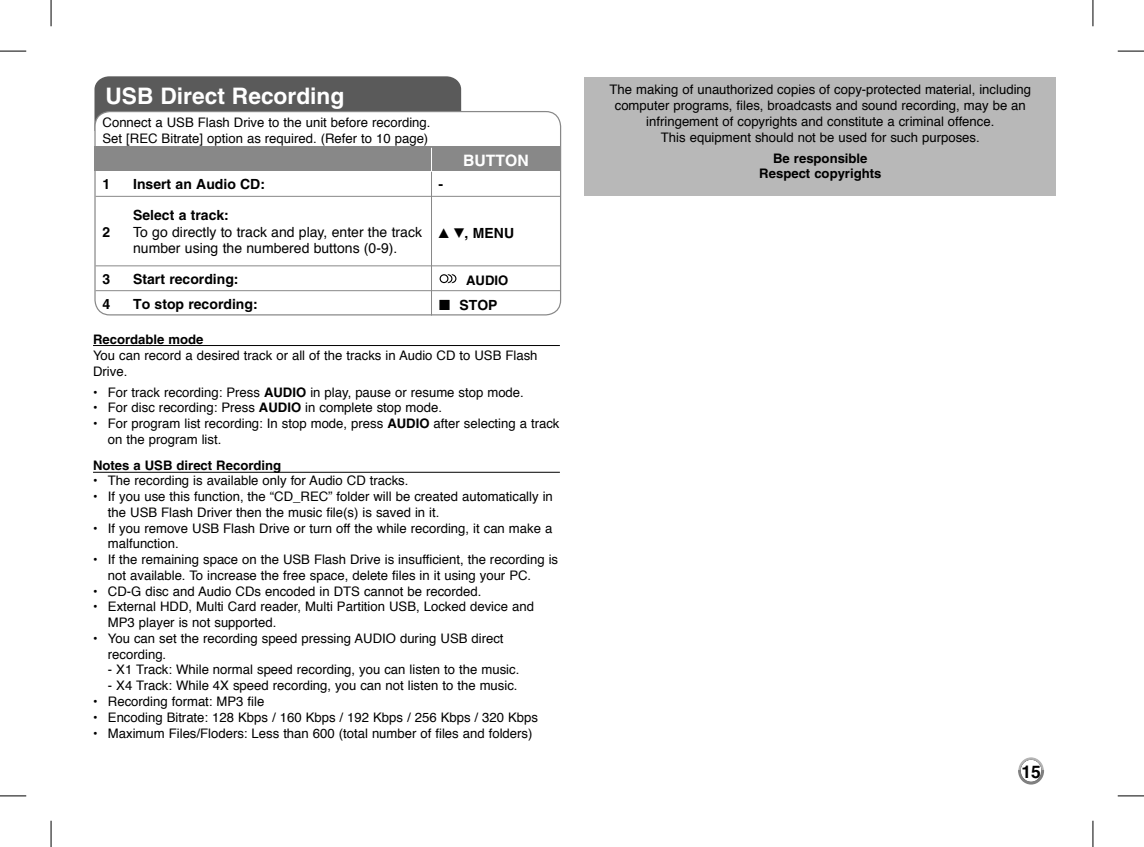
<style>
.page{position:relative;width:1144px;height:847px;background:#fff}
.page>*{position:absolute;margin:0;border:0;box-sizing:border-box;transform-origin:0 0}
.t1{font:700 22.75px "Helvetica";color:#fff}
.t2{font:700 17.5px "Helvetica";color:#000}
.t3{font:700 15.75px "Helvetica";color:#fff}
.t4{font:700 14px "Helvetica";color:#000}
.t5{font:14px/16.8px "Helvetica";color:#000}
.t6{font:13.12px/15.8px "Helvetica";color:#000}
.t7{font:700 13.12px/15.8px "Helvetica";color:#000;text-align:center}
.s1{font-family:"Sony PS Common";font-weight:400}
.s2{font-weight:700}
</style>
<div class="page">
<svg style="left:1018px;top:757px;width:27px;height:27px"></svg>
<hr style="left:93px;top:345px;width:467px;height:1px;background:#000">
<hr style="left:93px;top:472px;width:467px;height:1px;background:#000">
<div style="left:585px;top:77px;width:471px;height:118px;background:#b8b8b8"></div>
<div style="left:94px;top:76px;width:367px;height:46px;background:#5a5a5a"></div>
<div style="left:95px;top:111px;width:466px;height:204px;background:#fff;border-radius:15px"></div>
<div style="left:94px;top:111px;width:467px;height:204px;border:1px solid #888;border-radius:15px"></div>
<div style="left:94px;top:147px;width:467px;height:24px;background:#888"></div>
<hr style="left:96px;top:196px;width:30px;height:1px;background:#888">
<hr style="left:431px;top:196px;width:129px;height:1px;background:#888">
<hr style="left:96px;top:265px;width:30px;height:1px;background:#888">
<hr style="left:431px;top:265px;width:129px;height:1px;background:#888">
<hr style="left:96px;top:290px;width:30px;height:1px;background:#888">
<hr style="left:431px;top:290px;width:129px;height:1px;background:#888">
<hr style="left:126px;top:196px;width:305px;height:1px;background:#888">
<hr style="left:126px;top:265px;width:305px;height:1px;background:#888">
<hr style="left:126px;top:290px;width:305px;height:1px;background:#888">
<hr style="left:431px;top:197px;width:1px;height:68px;background:#888">
<svg style="left:431px;top:266px;width:1px;height:49px"></svg>
<svg style="left:431px;top:148px;width:1px;height:48px"></svg>
<svg style="left:439px;top:277px;width:18px;height:7px"></svg>
<svg style="left:440px;top:274px;width:16px;height:9px"></svg>
<svg style="left:0;top:51px;width:26px;height:1px"></svg>
<svg style="left:1118px;top:51px;width:26px;height:1px"></svg>
<svg style="left:0;top:795px;width:26px;height:1px"></svg>
<svg style="left:1118px;top:795px;width:26px;height:1px"></svg>
<svg style="left:51px;top:0;width:1px;height:26px"></svg>
<svg style="left:51px;top:820px;width:1px;height:26px"></svg>
<svg style="left:1092px;top:0;width:1px;height:26px"></svg>
<svg style="left:1092px;top:820px;width:1px;height:26px"></svg>
<h1 class="t1" style="left:105px;top:87px;width:240px">USB Direct Recording</h1>
<p class="t6" style="left:103px;top:116px;width:329px">Connect a USB Flash Drive to the unit before recording.<br>Set [REC Bitrate] option as required. (Refer to 10 page)</p>
<p class="t3" style="left:463px;top:154px;width:67px">BUTTON</p>
<p class="t4" style="left:103px;top:179px;width:9px">1</p>
<p class="t4" style="left:133px;top:179px;width:133px">Insert an Audio CD:</p>
<p class="t4" style="left:438px;top:179px;width:6px">-</p>
<p class="t4" style="left:103px;top:226px;width:9px">2</p>
<p class="t4" style="left:133px;top:209px;width:97px">Select a track:</p>
<p class="t5" style="left:133px;top:224px;width:290px">To go directly to track and play, enter the track number using the numbered buttons (0-9).</p>
<p class="t4" style="left:438px;top:227px;width:77px"><span class="s1">v V</span>, MENU</p>
<p class="t4" style="left:103px;top:273px;width:9px">3</p>
<p class="t4" style="left:133px;top:273px;width:107px">Start recording:</p>
<p class="t7" style="left:466px;top:273px;width:44px">AUDIO</p>
<p class="t4" style="left:103px;top:298px;width:9px">4</p>
<p class="t4" style="left:133px;top:298px;width:126px">To stop recording:</p>
<p class="t4" style="left:438px;top:299px;width:61px"><span class="s1">x</span> STOP</p>
<p class="t7" style="left:93px;top:333px;width:112px">Recordable mode</p>
<p class="t6" style="left:93px;top:348px;width:446px">You can record a desired track or all of the tracks in Audio CD to USB Flash<br>Drive.</p>
<p class="t6" style="left:93px;top:385px;width:432px">• For track recording: Press <span class="s2">AUDIO</span> in play, pause or resume stop mode.</p>
<p class="t6" style="left:93px;top:400px;width:350px">• For disc recording: Press <span class="s2">AUDIO</span> in complete stop mode.</p>
<p class="t6" style="left:108px;top:416px;width:453px;text-indent:-15px">• For program list recording: In stop mode, press <span class="s2">AUDIO</span> after selecting a track on the program list.</p>
<p class="t7" style="left:93px;top:458px;width:190px">Notes a USB direct Recording</p>
<p class="t6" style="left:93px;top:473px;width:317px">• The recording is available only for Audio CD tracks.</p>
<p class="t6" style="left:108px;top:489px;width:446px;text-indent:-15px">• If you use this function, the “CD_REC” folder will be created automatically in the USB Flash Driver then the music file(s) is saved in it.</p>
<p class="t6" style="left:108px;top:521px;width:446px;text-indent:-15px">• If you remove USB Flash Drive or turn off the while recording, it can make a malfunction.</p>
<p class="t6" style="left:108px;top:552px;width:452px;text-indent:-15px">• If the remaining space on the USB Flash Drive is insufficient, the recording is not available. To increase the free space, delete files in it using your PC.</p>
<p class="t6" style="left:93px;top:584px;width:390px">• CD-G disc and Audio CDs encoded in DTS cannot be recorded.</p>
<p class="t6" style="left:108px;top:599px;width:427px;text-indent:-15px">• External HDD, Multi Card reader, Multi Partition USB, Locked device and<br>MP3 player is not supported.</p>
<p class="t6" style="left:108px;top:631px;width:397px;text-indent:-15px">• You can set the recording speed pressing AUDIO during USB direct recording.</p>
<p class="t6" style="left:108px;top:662px;width:413px">- X1 Track: While normal speed recording, you can listen to the music.</p>
<p class="t6" style="left:108px;top:678px;width:411px">- X4 Track: While 4X speed recording, you can not listen to the music.</p>
<p class="t6" style="left:93px;top:694px;width:173px">• Recording format: MP3 file</p>
<p class="t6" style="left:93px;top:710px;width:447px">• Encoding Bitrate: 128 Kbps / 160 Kbps / 192 Kbps / 256 Kbps / 320 Kbps</p>
<p class="t6" style="left:93px;top:725px;width:441px">• Maximum Files/Floders: Less than 600 (total number of files and folders)</p>
<p class="t6" style="left:609px;top:83px;width:423px;text-align:center">The making of unauthorized copies of copy-protected material, including computer programs, files, broadcasts and sound recording, may be an infringement of copyrights and constitute a criminal offence.<br>This equipment should not be used for such purposes.</p>
<p class="t7" style="left:759px;top:151px;width:124px">Be responsible<br>Respect copyrights</p>
<h2 class="t2" style="left:1021px;top:765px;width:21px">15</h2>
</div>
